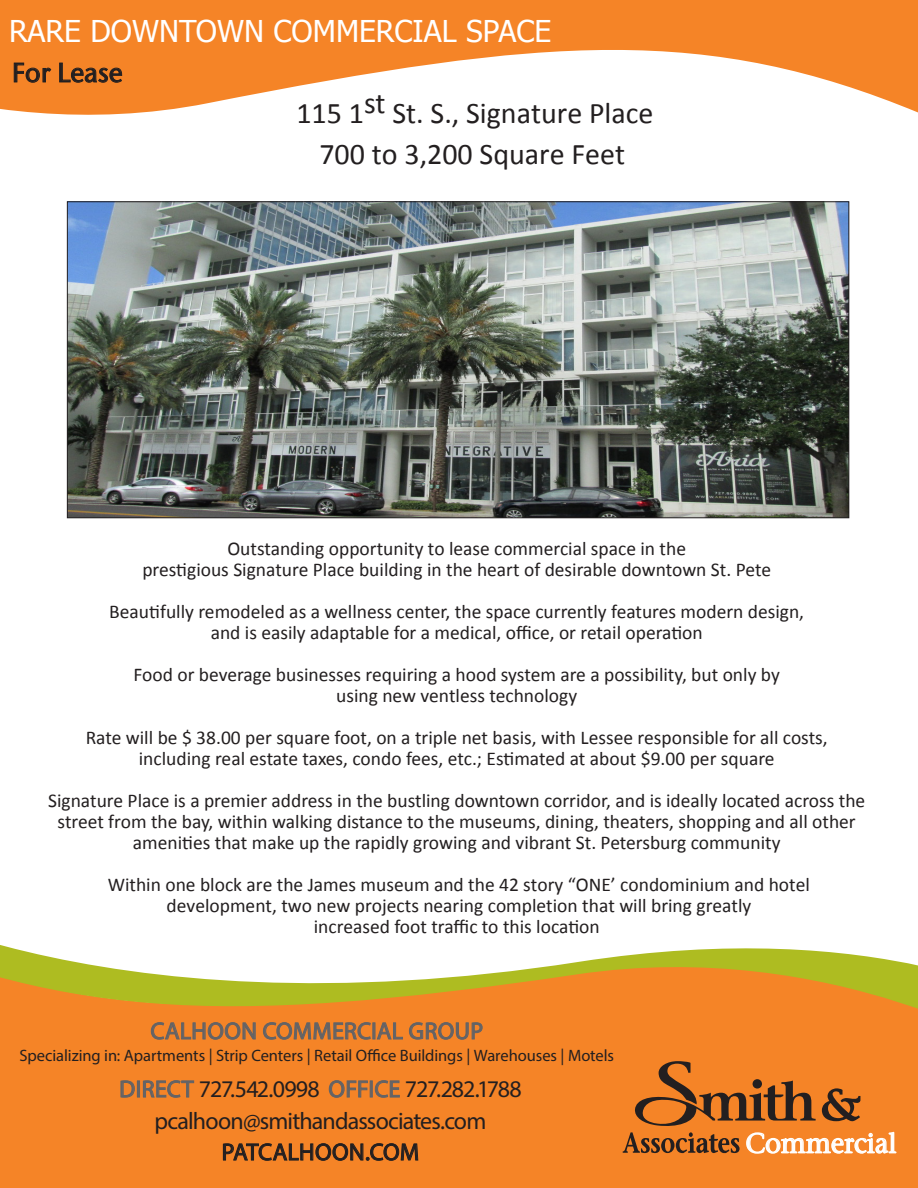
<style>
.page{position:relative;width:918px;height:1188px;background:#fff}
.page>*{position:absolute;margin:0;border:0;box-sizing:border-box;transform-origin:0 0}
.t1{font:30px/41.4px "Calibri";color:#231f20;text-align:center}
.t2{font:30px "Tahoma";color:#fff}
.t3{font:27.75px "Stone Serif OSITCTT Medium";letter-spacing:-.005em;color:#fff;scale:.96 1}
.t4{font:27px "Stone Sans ITCTT Medium";color:#231f20}
.t5{font:24px "Myriad Pro";letter-spacing:-.03em;color:#231f20}
.t6{font:24px "Myriad Pro";letter-spacing:.01em;color:#636366}
.t7{font:24px "Myriad Pro";letter-spacing:.005em;color:#231f20}
.t8{font:19.5px/21px "Calibri";color:#231f20;text-align:center}
.t9{font:16.5px "Myriad Pro";letter-spacing:-.005em;color:#231f20}
.s1{color:#636366}
</style>
<div class="page">
<div style="left:0;top:1059px;width:918px;height:129px;background:#f58427"></div>
<svg style="left:0;top:945px;width:918px;height:114px;fill:#f58427"></svg>
<svg style="left:0;top:0;width:918px;height:115px;fill:#f58427"></svg>
<svg style="left:14px;top:62px;width:38px;height:21px"></svg>
<svg style="left:59px;top:62px;width:63px;height:21px"></svg>
<svg style="left:623px;top:1061px;width:274px;height:102px;background:#d4792e"></svg>
<img style="left:69px;top:204px;width:778px;height:312px">
<svg style="left:151px;top:1018px;width:105px;height:22px;background:#d17b35"></svg>
<svg style="left:263px;top:1018px;width:140px;height:25px;background:#d27c35"></svg>
<svg style="left:409px;top:1022px;width:74px;height:18px"></svg>
<svg style="left:120px;top:1080px;width:15px;height:18px"></svg>
<div style="left:137px;top:1081px;width:3px;height:16px;border:1px solid #636366"></div>
<svg style="left:143px;top:1080px;width:51px;height:18px"></svg>
<svg style="left:329px;top:1080px;width:39px;height:18px"></svg>
<div style="left:370px;top:1081px;width:3px;height:16px;border:1px solid #636366"></div>
<svg style="left:375px;top:1080px;width:25px;height:18px"></svg>
<svg style="left:223px;top:1143px;width:195px;height:18px;background:#b56524"></svg>
<p class="t2" style="left:9px;top:11px;width:544px">RARE DOWNTOWN COMMERCIAL SPACE</p>
<p class="t4" style="left:12px;top:56px;width:112px">For Lease</p>
<p class="t1" style="left:296px;top:92px;width:359px">115 1st St. S., Signature Place<br>700 to 3,200 Square Feet</p>
<p class="t8" style="left:227px;top:538px;width:460px">Outstanding opportunity to lease commercial space in the</p>
<p class="t8" style="left:142px;top:559px;width:630px">prestigious Signature Place building in the heart of desirable downtown St. Pete</p>
<p class="t8" style="left:109px;top:601px;width:696px">Beautifully remodeled as a wellness center, the space currently features modern design,</p>
<p class="t8" style="left:211px;top:622px;width:494px">and is easily adaptable for a medical, office, or retail operation</p>
<p class="t8" style="left:134px;top:664px;width:648px">Food or beverage businesses requiring a hood system are a possibility, but only by</p>
<p class="t8" style="left:336px;top:685px;width:242px">using new ventless technology</p>
<p class="t8" style="left:86px;top:727px;width:744px">Rate will be $ 38.00 per square foot, on a triple net basis, with Lessee responsible for all costs,</p>
<p class="t8" style="left:139px;top:748px;width:637px">including real estate taxes, condo fees, etc.; Estimated at about $9.00 per square</p>
<p class="t8" style="left:48px;top:790px;width:819px">Signature Place is a premier address in the bustling downtown corridor, and is ideally located across the street from the bay, within walking distance to the museums, dining, theaters, shopping and all other amenities that make up the rapidly growing and vibrant St. Petersburg community</p>
<p class="t8" style="left:108px;top:874px;width:704px">Within one block are the James museum and the 42 story “ONE’ condominium and hotel development, two new projects nearing completion that will bring greatly<br>increased foot traffic to this location</p>
<p class="t6" style="left:150px;top:1016px;width:334px">CALHOON COMMERCIAL GROUP</p>
<p class="t9" style="left:20px;top:1045px;width:596px">Specializing in: Apartments | Strip Centers | Retail Office Buildings | Warehouses | Motels</p>
<p class="t5" style="left:119px;top:1074px;width:404px"><span class="s1">DIRECT</span> 727.542.0998 <span class="s1">OFFICE</span> 727.282.1788</p>
<p class="t5" style="left:154px;top:1106px;width:333px">pcalhoon@smithandassociates.com</p>
<p class="t7" style="left:222px;top:1137px;width:199px">PATCALHOON.COM</p>
<p class="t3" style="left:746px;top:1126px;width:159px">Commercial</p>
</div>
